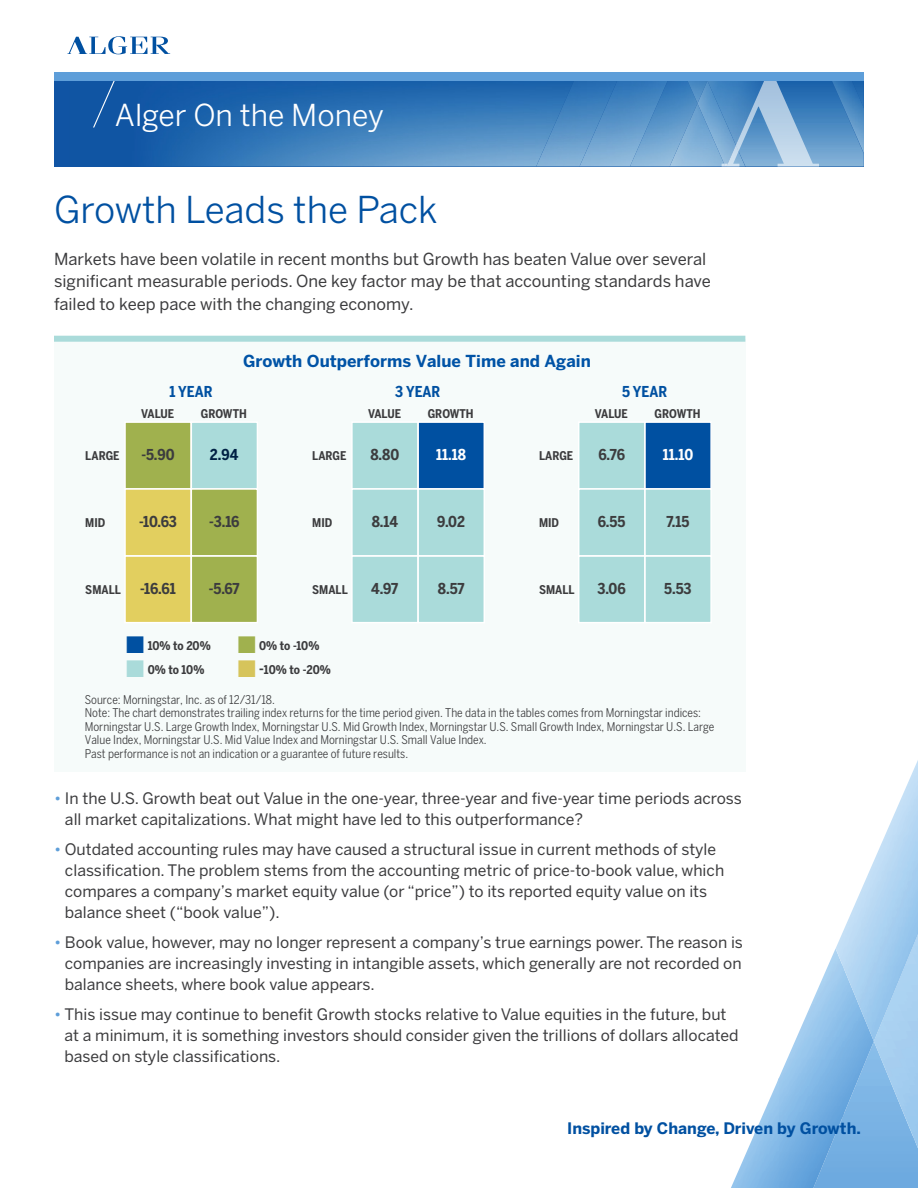
<style>
.page{position:relative;width:918px;height:1188px;background:#fff}
.page>*{position:absolute;margin:0;border:0;box-sizing:border-box;transform-origin:0 0}
.Fund_Name_-_Masthead{font:36.75px "Benton Sans";color:#0050a1}
.Banner_Title{font:30px "Benton Sans";color:#fff}
.Subhead{font:16.5px/22.5px "Benton Sans";color:#3c3c3e}
.t1{font:700 16.5px "Benton Sans";color:#0053a6}
.Subhead-2{font:15.75px/21px "Benton Sans";color:#3c3c3e}
.t2{font:700 15.75px "Benton Sans";color:#0050a1}
.t3{font:700 15px "Benton Sans Cond";letter-spacing:-.005em;color:#3c3c3e}
.t4{font:700 15px "Benton Sans Cond";color:#0050a1}
.t5{font:700 15px "Benton Sans Cond";color:#fff}
.t6{font:700 15px "Benton Sans Cond";color:#002044}
.t7{font:12px/13.5px "Benton Sans Cond";color:#3c3c3e}
.t8{font:700 12px "Benton Sans Cond";color:#3c3c3e}
.s1{color:#0050a1}
.s2{color:#aadbda}
.s3{color:#a0b14e}
.s4{color:#d6c45b}
.s5{font-size:15px}
.s6{color:#5e9ed9}
</style>
<div class="page">
<img style="left:779px;top:949px;width:64px;height:239px">
<img style="left:731px;top:1134px;width:48px;height:54px">
<img style="left:754px;top:1078px;width:25px;height:56px">
<img style="left:842px;top:1041px;width:32px;height:77px">
<img style="left:874px;top:1041px;width:44px;height:147px">
<img style="left:836px;top:760px;width:82px;height:281px">
<div style="left:54px;top:81px;width:16px;height:86px;background:#1054a4"></div>
<img style="left:70px;top:81px;width:794px;height:85px">
<img style="left:536px;top:81px;width:44px;height:85px">
<img style="left:580px;top:81px;width:88px;height:85px">
<img style="left:670px;top:81px;width:52px;height:85px">
<img style="left:688px;top:81px;width:19px;height:22px">
<img style="left:832px;top:81px;width:32px;height:73px">
<svg style="left:722px;top:81px;width:97px;height:86px"></svg>
<svg style="left:68px;top:36px;width:102px;height:18px"></svg>
<svg style="left:93px;top:81px;width:22px;height:47px"></svg>
<div style="left:54px;top:72px;width:810px;height:9px;background:#5e9ed9"></div>
<div style="left:54px;top:339px;width:691px;height:432px;background:#f6fbfa"></div>
<div style="left:124px;top:421px;width:68px;height:69px;background:#a0b14e;border:1px solid #fff"></div>
<div style="left:191px;top:421px;width:67px;height:69px;background:#aadbda;border:1px solid #fff"></div>
<div style="left:124px;top:555px;width:68px;height:68px;background:#e2cf5f;border:1px solid #fff"></div>
<div style="left:191px;top:555px;width:67px;height:68px;background:#a0b14e;border:1px solid #fff"></div>
<div style="left:124px;top:488px;width:68px;height:69px;background:#e2cf5f;border:1px solid #fff"></div>
<div style="left:191px;top:488px;width:67px;height:69px;background:#a0b14e;border:1px solid #fff"></div>
<div style="left:351px;top:421px;width:68px;height:69px;background:#aadbda;border:1px solid #fff"></div>
<div style="left:417px;top:421px;width:68px;height:69px;background:#0050a1;border:1px solid #fff"></div>
<div style="left:351px;top:555px;width:68px;height:68px;background:#aadbda;border:1px solid #fff"></div>
<div style="left:417px;top:555px;width:68px;height:68px;background:#aadbda;border:1px solid #fff"></div>
<div style="left:351px;top:488px;width:68px;height:69px;background:#aadbda;border:1px solid #fff"></div>
<div style="left:417px;top:488px;width:68px;height:69px;background:#aadbda;border:1px solid #fff"></div>
<div style="left:578px;top:421px;width:68px;height:69px;background:#aadbda;border:1px solid #fff"></div>
<div style="left:644px;top:421px;width:68px;height:69px;background:#0050a1;border:1px solid #fff"></div>
<div style="left:578px;top:555px;width:68px;height:68px;background:#aadbda;border:1px solid #fff"></div>
<div style="left:644px;top:555px;width:68px;height:68px;background:#aadbda;border:1px solid #fff"></div>
<div style="left:578px;top:488px;width:68px;height:69px;background:#aadbda;border:1px solid #fff"></div>
<div style="left:644px;top:488px;width:68px;height:69px;background:#aadbda;border:1px solid #fff"></div>
<div style="left:54px;top:336px;width:691px;height:6px;background:#aadbda"></div>
<p class="Banner_Title" style="left:115px;top:97px;width:271px">Alger On the Money</p>
<p class="Fund_Name_-_Masthead" style="left:54px;top:188px;width:385px">Growth Leads the Pack</p>
<p class="Subhead" style="left:54px;top:248px;width:658px">Markets have been volatile in recent months but Growth has beaten Value over several significant measurable periods. One key factor may be that accounting standards have failed to keep pace with the changing economy.</p>
<p class="t4" style="left:169px;top:383px;width:45px">1 YEAR</p>
<p class="t1" style="left:243px;top:351px;width:349px">Growth Outperforms Value Time and Again</p>
<p class="t4" style="left:395px;top:383px;width:47px">3 YEAR</p>
<p class="t4" style="left:622px;top:383px;width:47px">5 YEAR</p>
<p class="t8" style="left:141px;top:406px;width:34px">VALUE</p>
<p class="t8" style="left:201px;top:406px;width:47px">GROWTH</p>
<p class="t8" style="left:368px;top:406px;width:34px">VALUE</p>
<p class="t8" style="left:428px;top:406px;width:47px">GROWTH</p>
<p class="t8" style="left:595px;top:406px;width:34px">VALUE</p>
<p class="t8" style="left:655px;top:406px;width:47px">GROWTH</p>
<p class="t8" style="left:85px;top:448px;width:36px">LARGE</p>
<p class="t3" style="left:141px;top:445px;width:35px">-5.90</p>
<p class="t6" style="left:210px;top:445px;width:30px">2.94</p>
<p class="t8" style="left:312px;top:448px;width:36px">LARGE</p>
<p class="t3" style="left:370px;top:445px;width:30px">8.80</p>
<p class="t5" style="left:436px;top:445px;width:32px">11.18</p>
<p class="t8" style="left:539px;top:448px;width:36px">LARGE</p>
<p class="t3" style="left:599px;top:445px;width:28px">6.76</p>
<p class="t5" style="left:663px;top:445px;width:32px">11.10</p>
<p class="t8" style="left:85px;top:516px;width:22px">MID</p>
<p class="t3" style="left:139px;top:513px;width:39px">-10.63</p>
<p class="t3" style="left:209px;top:513px;width:32px">-3.16</p>
<p class="t8" style="left:312px;top:516px;width:22px">MID</p>
<p class="t3" style="left:372px;top:513px;width:28px">8.14</p>
<p class="t3" style="left:437px;top:513px;width:29px">9.02</p>
<p class="t8" style="left:539px;top:516px;width:22px">MID</p>
<p class="t3" style="left:598px;top:513px;width:29px">6.55</p>
<p class="t3" style="left:667px;top:513px;width:24px">7.15</p>
<p class="t8" style="left:85px;top:583px;width:37px">SMALL</p>
<p class="t3" style="left:140px;top:580px;width:37px">-16.61</p>
<p class="t3" style="left:209px;top:580px;width:32px">-5.67</p>
<p class="t8" style="left:312px;top:583px;width:37px">SMALL</p>
<p class="t3" style="left:371px;top:580px;width:29px">4.97</p>
<p class="t3" style="left:438px;top:580px;width:28px">8.57</p>
<p class="t8" style="left:539px;top:583px;width:37px">SMALL</p>
<p class="t3" style="left:598px;top:580px;width:30px">3.06</p>
<p class="t3" style="left:664px;top:580px;width:29px">5.53</p>
<p class="t8" style="left:126px;top:638px;width:86px"><span class="s1">■</span> 10% to 20%</p>
<p class="t8" style="left:126px;top:662px;width:80px"><span class="s2">■</span> 0% to 10%</p>
<p class="t8" style="left:238px;top:638px;width:83px"><span class="s3">■</span> 0% to -10%</p>
<p class="t8" style="left:238px;top:662px;width:95px"><span class="s4">■</span> <span class="s5">-</span>10% to -20%</p>
<p class="t7" style="left:85px;top:693px;width:631px">Source: Morningstar, Inc. as of 12/31/18.<br>Note: The chart demonstrates trailing index returns for the time period given. The data in the tables comes from Morningstar indices:<br>Morningstar U.S. Large Growth Index, Morningstar U.S. Mid Growth Index, Morningstar U.S. Small Growth Index, Morningstar U.S. Large Value Index, Morningstar U.S. Mid Value Index and Morningstar U.S. Small Value Index.<br>Past performance is not an indication or a guarantee of future results.</p>
<p class="Subhead-2" style="left:65px;top:788px;width:678px;text-indent:-11px"><span class="s6">•</span> In the U.S. Growth beat out Value in the one-year, three-year and five-year time periods across all market capitalizations. What might have led to this outperformance?</p>
<p class="Subhead-2" style="left:65px;top:839px;width:661px;text-indent:-11px"><span class="s6">•</span> Outdated accounting rules may have caused a structural issue in current methods of style classification. The problem stems from the accounting metric of price-to-book value, which compares a company’s market equity value (or “price”) to its reported equity value on its balance sheet (“book value”).</p>
<p class="Subhead-2" style="left:65px;top:932px;width:680px;text-align:justify;text-indent:-11px"><span class="s6">•</span> Book value, however, may no longer represent a company’s true earnings power. The reason is companies are increasingly investing in intangible assets, which generally are not recorded on balance sheets, where book value appears.</p>
<p class="Subhead-2" style="left:65px;top:1004px;width:676px;text-indent:-11px"><span class="s6">•</span> This issue may continue to benefit Growth stocks relative to Value equities in the future, but at a minimum, it is something investors should consider given the trillions of dollars allocated based on style classifications.</p>
<p class="t2" style="left:567px;top:1119px;width:295px">Inspired by Change, Driven by Growth.</p>
</div>
